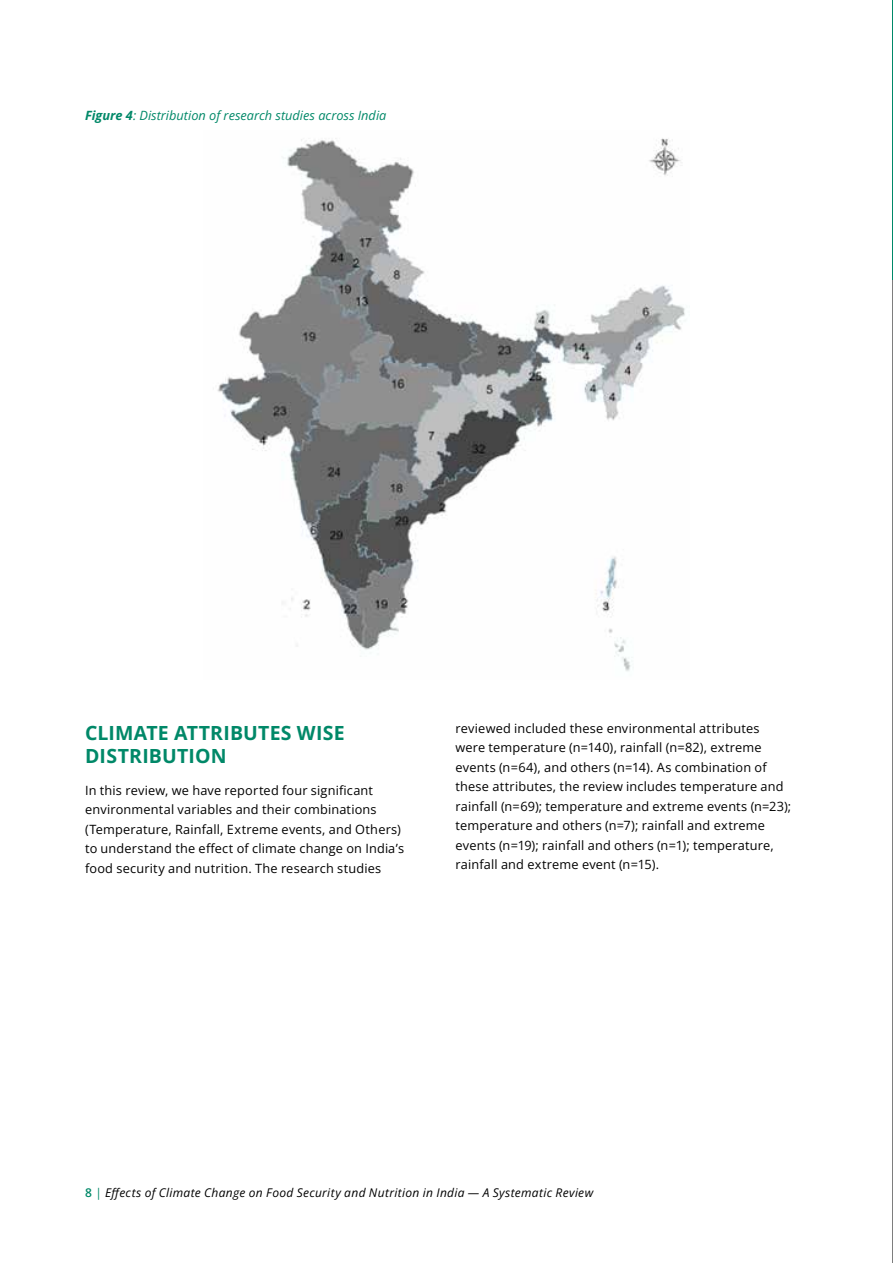
<style>
.page{position:relative;width:893px;height:1263px;background:#fff}
.page>*{position:absolute;margin:0;border:0;box-sizing:border-box;transform-origin:0 0}
.t1{font:700 19.5px "Open Sans";letter-spacing:.005em;color:#008868}
.t2{font:12.75px/19.5px "Open Sans";letter-spacing:.015em;color:#000}
.t3{font:italic 12.75px "Open Sans";color:#008868}
.t4{font:italic 12px "Open Sans";letter-spacing:.025em;color:#000}
.s1{font-weight:700}
.s2{font-weight:600;font-style:normal;color:#008868}
.s3{color:#008868}
</style>
<div class="page">
<hr style="left:892px;top:0;width:1px;height:1263px;background:#000">
<hr style="left:892px;top:0;width:1px;height:279px;background:#008868">
<img style="left:217px;top:138px;width:469px;height:534px">
<p class="t3" style="left:85px;top:106px;width:303px"><span class="s1">Figure 4</span>: Distribution of research studies across India</p>
<h1 class="t1" style="left:85px;top:720px;width:101px">CLI MATE ATTRI</h1>
<h1 class="t1" style="left:230px;top:720px;width:80px">BUTES WIS</h1>
<h1 class="t1" style="left:334px;top:720px;width:12px">E</h1>
<h1 class="t1" style="left:85px;top:742px;width:25px">DISTRI</h1>
<h1 class="t1" style="left:149px;top:742px;width:76px">BUTION</h1>
<p class="t2" style="left:85px;top:780px;width:321px">In this review, we have reported four significant environmental variables and their combinations (Temperature, Rainfall, Extreme events, and Others) to understand the effect of climate change on India’s food security and nutrition. The research studies</p>
<p class="t2" style="left:455px;top:718px;width:337px">reviewed included these environmental attributes were temperature (n=140), rainfall (n=82), extreme events (n=64), and others (n=14). As combination of these attributes, the review includes temperature and rainfall (n=69); temperature and extreme events (n=23); temperature and others (n=7); rainfall and extreme events (n=19); rainfall and others (n=1); temperature, rainfall and extreme event (n=15).</p>
<p class="t4" style="left:85px;top:1184px;width:510px"><span class="s2">8</span> <span class="s3">|</span> Effects of Climate Change on Food Security and Nutrition in India — A Systematic Review</p>
</div>
